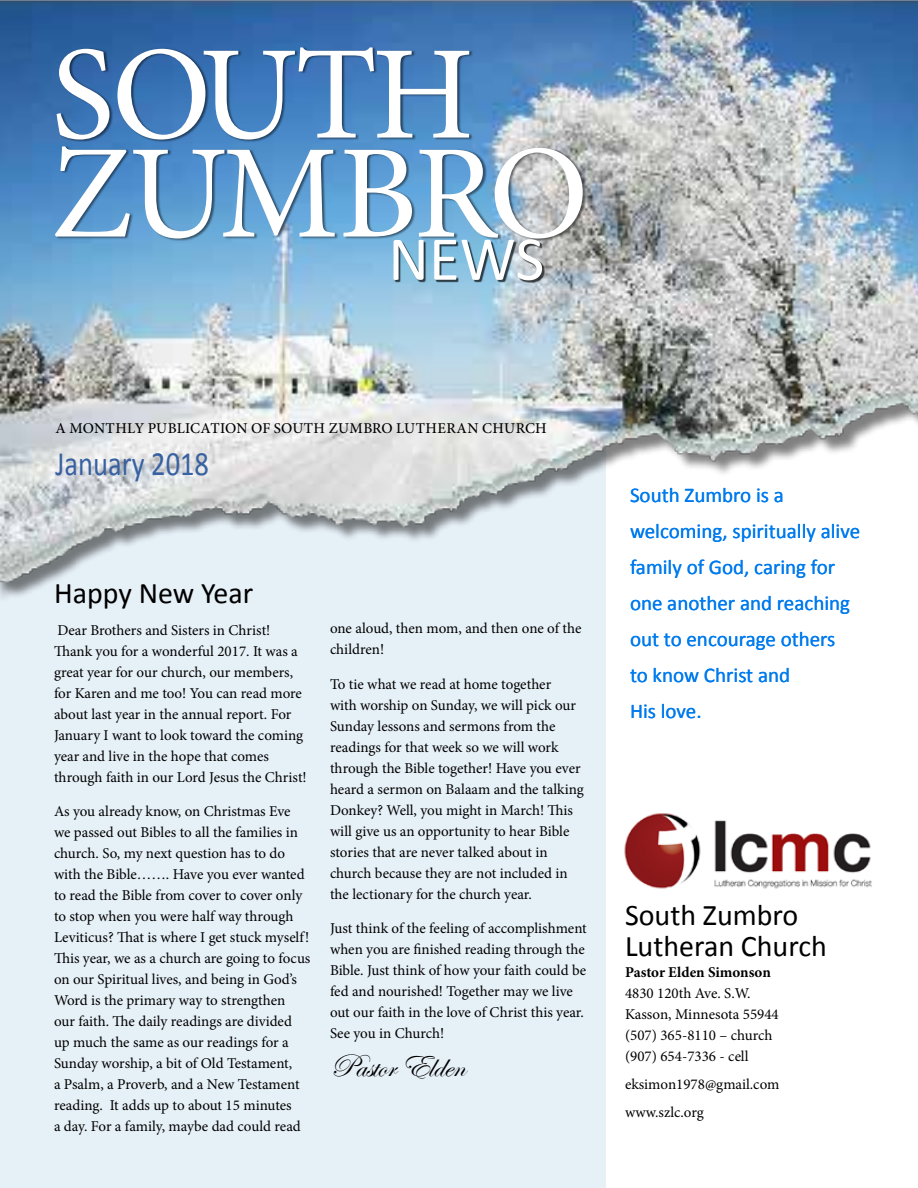
<style>
.page{position:relative;width:918px;height:1188px;background:#fff}
.page>*{position:absolute;margin:0;border:0;box-sizing:border-box;transform-origin:0 0}
.t1{font:133.5px "Minion Pro";letter-spacing:-.025em;color:#fff}
.t2{font:63px "Calibri";color:#fff}
.t3{font:34.2px "Calibri";color:#3861a1;scale:.83 1}
.t4{font:33px "Edwardian Script ITC";letter-spacing:-.01em;color:#000}
.t5{font:30px/31.2px "Calibri";color:#000}
.t6{font:21px/36px "Calibri";color:#007bee}
.t7{font:15px/21px "Minion Pro";letter-spacing:-.005em;color:#000}
.t8{font:500 15px "Minion Pro";letter-spacing:.02em;color:#000}
.t9{font:700 15px "Minion Pro";color:#000}
</style>
<div class="page">
<div style="left:0;top:405px;width:606px;height:783px;background:#e6f0f7"></div>
<img style="left:0;top:0;width:918px;height:598px">
<div style="left:55px;top:145px;width:531px;height:97px;background:#000;opacity:.5"></div>
<div style="left:395px;top:241px;width:150px;height:42px;background:#000;opacity:.7"></div>
<div style="left:57px;top:46px;width:417px;height:97px;background:#000;opacity:.5"></div>
<img style="left:624px;top:813px;width:248px;height:76px">
<h1 class="t1" style="left:51px;top:6px;width:425px">SOUTH</h1>
<h1 class="t1" style="left:51px;top:105px;width:539px">ZUMBRO</h1>
<h2 class="t2" style="left:388px;top:219px;width:158px">NEWS</h2>
<p class="t8" style="left:56px;top:419px;width:493px">A MONTHLY PUBLICATION OF SOUTH ZUMBRO LUTHERAN CHURCH</p>
<h3 class="t3" style="left:56px;top:442px;width:187px">January 2018</h3>
<h3 class="t5" style="left:54px;top:578px;width:201px">Happy New Year</h3>
<p class="t7" style="left:54px;top:620px;width:254px">Dear Brothers and Sisters in Christ!<br>Thank you for a wonderful 2017. It was a great year for our church, our members, for Karen and me too! You can read more about last year in the annual report. For January I want to look toward the coming year and live in the hope that comes through faith in our Lord Jesus the Christ!</p>
<p class="t7" style="left:54px;top:801px;width:258px">As you already know, on Christmas Eve we passed out Bibles to all the families in church. So, my next question has to do with the Bible……. Have you ever wanted to read the Bible from cover to cover only to stop when you were half way through Leviticus? That is where I get stuck myself!<br>This year, we as a church are going to focus on our Spiritual lives, and being in God’s Word is the primary way to strengthen<br>our faith. The daily readings are divided up much the same as our readings for a Sunday worship, a bit of Old Testament,<br>a Psalm, a Proverb, and a New Testament reading. It adds up to about 15 minutes<br>a day. For a family, maybe dad could read</p>
<p class="t7" style="left:330px;top:618px;width:253px">one aloud, then mom, and then one of the children!</p>
<p class="t7" style="left:330px;top:674px;width:255px">To tie what we read at home together<br>with worship on Sunday, we will pick our Sunday lessons and sermons from the readings for that week so we will work through the Bible together! Have you ever heard a sermon on Balaam and the talking Donkey? Well, you might in March! This will give us an opportunity to hear Bible stories that are never talked about in church because they are not included in the lectionary for the church year.</p>
<p class="t7" style="left:330px;top:918px;width:258px">Just think of the feeling of accomplishment when you are finished reading through the Bible. Just think of how your faith could be fed and nourished! Together may we live out our faith in the love of Christ this year.<br>See you in Church!</p>
<h3 class="t4" style="left:330px;top:1048px;width:136px">Pastor Elden</h3>
<h3 class="t6" style="left:630px;top:477px;width:232px">South Zumbro is a welcoming, spiritually alive family of God, caring for one another and reaching out to encourage others<br>to know Christ and<br>His love.</h3>
<h3 class="t5" style="left:625px;top:900px;width:203px">South Zumbro<br>Lutheran Church</h3>
<p class="t9" style="left:625px;top:962px;width:147px">Pastor Elden Simonson</p>
<p class="t7" style="left:625px;top:983px;width:155px">4830 120th Ave. S.W.<br>Kasson, Minnesota 55944 (507) 365-8110 – church (907) 654-7336 - cell</p>
<p class="t7" style="left:625px;top:1070px;width:156px;line-height:27.8px">eksimon1978@gmail.com www.szlc.org</p>
</div>
